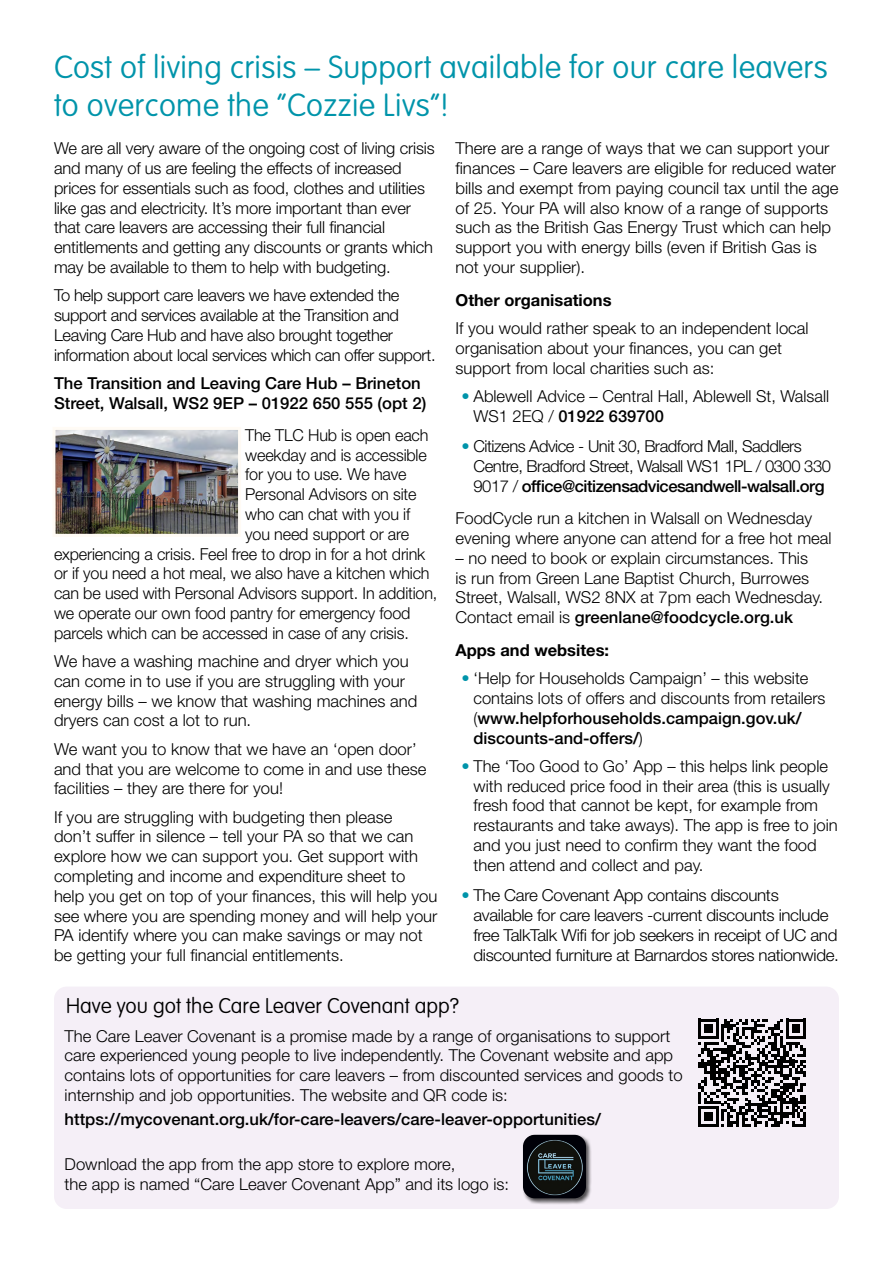
<style>
.page{position:relative;width:893px;height:1263px;background:#fff}
.page>*{position:absolute;margin:0;border:0;box-sizing:border-box;transform-origin:0 0}
.Heading_5{font:100 31.5px/37.8px "VAG Rounded Std";letter-spacing:.01em;color:#0094aa}
.Heading_3{font:100 21px "VAG Rounded Std";color:#000}
.t1{font:300 16.5px/19.8px "Helvetica Neue LT Std";color:#000}
.t2{font:300 16.5px/19.8px "Helvetica Neue LT Std";letter-spacing:-.02em;color:#000}
.t3{font:500 16.5px/19.8px "Helvetica Neue LT Std";color:#000}
.t4{font:300 16.5px/19.8px "Helvetica Neue LT Std";letter-spacing:-.03em;color:#000}
.t5{font:700 16.5px "Helvetica Neue LT Std";color:#000}
.s1{color:#0094aa}
.s2{font-weight:500}
</style>
<div class="page">
<img style="left:56px;top:431px;width:181px;height:102px">
<div style="left:52px;top:427px;width:189px;height:110px;border:3px solid #fffbf5"></div>
<div style="left:54px;top:986px;width:785px;height:223px;background:#f5eff7;border-radius:13px"></div>
<svg style="left:698px;top:1018px;width:108px;height:109px"></svg>
<hr style="left:803px;top:1112px;width:3px;height:15px;background:#000">
<div style="left:522px;top:1134px;width:70px;height:70px;background:#000;opacity:.68"></div>
<img style="left:523px;top:1135px;width:63px;height:63px">
<h5 class="Heading_5" style="left:54px;top:49px;width:775px">Cost of living crisis – Support available for our care leavers to overcome the “Cozzie Livs”!</h5>
<p class="t1" style="left:54px;top:138px;width:382px">We are all very aware of the ongoing cost of living crisis and many of us are feeling the effects of increased prices for essentials such as food, clothes and utilities like gas and electricity. It’s more important than ever that care leavers are accessing their full financial entitlements and getting any discounts or grants which may be available to them to help with budgeting.</p>
<p class="t2" style="left:54px;top:285px;width:383px">To help support care leavers we have extended the support and services available at the Transition and Leaving Care Hub and have also brought together information about local services which can offer support.</p>
<p class="t3" style="left:54px;top:373px;width:374px">The Transition and Leaving Care Hub – Brineton<br>Street, Walsall, WS2 9EP – 01922 650 555 (opt 2)</p>
<p class="t1" style="left:245px;top:425px;width:185px">The TLC Hub is open each</p>
<p class="t1" style="left:245px;top:444px;width:183px">weekday and is accessible</p>
<p class="t1" style="left:245px;top:464px;width:163px">for you to use. We have</p>
<p class="t1" style="left:245px;top:484px;width:173px">Personal Advisors on site</p>
<p class="t1" style="left:245px;top:504px;width:166px">who can chat with you if</p>
<p class="t1" style="left:245px;top:524px;width:165px">you need support or are</p>
<p class="t1" style="left:54px;top:543px;width:373px">experiencing a crisis. Feel free to drop in for a hot drink</p>
<p class="t1" style="left:54px;top:563px;width:377px">or if you need a hot meal, we also have a kitchen which</p>
<p class="t1" style="left:54px;top:583px;width:385px">can be used with Personal Advisors support. In addition,</p>
<p class="t1" style="left:54px;top:603px;width:358px">we operate our own food pantry for emergency food</p>
<p class="t1" style="left:54px;top:623px;width:356px">parcels which can be accessed in case of any crisis.</p>
<p class="t1" style="left:54px;top:651px;width:365px">We have a washing machine and dryer which you can come in to use if you are struggling with your energy bills – we know that washing machines and dryers can cost a lot to run.</p>
<p class="t1" style="left:54px;top:739px;width:374px">We want you to know that we have an ‘open door’ and that you are welcome to come in and use these facilities – they are there for you!</p>
<p class="t1" style="left:54px;top:806px;width:385px">If you are struggling with budgeting then please<br>don’t suffer in silence – tell your PA so that we can explore how we can support you. Get support with completing and income and expenditure sheet to help you get on top of your finances, this will help you see where you are spending money and will help your PA identify where you can make savings or may not be getting your full financial entitlements.</p>
<p class="t1" style="left:455px;top:138px;width:385px">There are a range of ways that we can support your finances – Care leavers are eligible for reduced water bills and exempt from paying council tax until the age of 25. Your PA will also know of a range of supports such as the British Gas Energy Trust which can help support you with energy bills (even if British Gas is not your supplier).</p>
<p class="t5" style="left:455px;top:290px;width:158px">Other organisations</p>
<p class="t1" style="left:455px;top:318px;width:355px">If you would rather speak to an independent local organisation about your finances, you can get support from local charities such as:</p>
<p class="t1" style="left:473px;top:386px;width:357px;text-indent:-12px"><span class="s1">•</span> Ablewell Advice – Central Hall, Ablewell St, Walsall<br>WS1 2EQ / <span class="s2">01922 639700</span></p>
<p class="t4" style="left:473px;top:436px;width:359px;text-indent:-12px"><span class="s1">•</span> Citizens Advice - Unit 30, Bradford Mall, Saddlers<br>Centre, Bradford Street, Walsall WS1 1PL / 0300 330<br>9017 / <span class="s2">office@citizensadvicesandwell-walsall.org</span></p>
<p class="t1" style="left:455px;top:508px;width:378px">FoodCycle run a kitchen in Walsall on Wednesday evening where anyone can attend for a free hot meal</p>
<p class="t1" style="left:455px;top:548px;width:369px">– no need to book or explain circumstances. This is run from Green Lane Baptist Church, Burrowes Street, Walsall, WS2 8NX at 7pm each Wednesday.<br>Contact email is <span class="s2">greenlane@foodcycle.org.uk</span></p>
<p class="t5" style="left:455px;top:640px;width:155px">Apps and websites:</p>
<p class="t1" style="left:473px;top:668px;width:354px;text-indent:-12px"><span class="s1">•</span> ‘Help for Households Campaign’ – this website contains lots of offers and discounts from retailers (<span class="s2">www.helpforhouseholds.campaign.gov.uk/ discounts-and-offers/</span>)</p>
<p class="t1" style="left:473px;top:756px;width:366px;text-indent:-12px"><span class="s1">•</span> The ‘Too Good to Go’ App – this helps link people with reduced price food in their area (this is usually fresh food that cannot be kept, for example from restaurants and take aways). The app is free to join and you just need to confirm they want the food then attend and collect and pay.</p>
<p class="t2" style="left:473px;top:885px;width:367px;text-indent:-12px"><span class="s1">•</span> The Care Covenant App contains discounts available for care leavers -current discounts include free TalkTalk Wifi for job seekers in receipt of UC and discounted furniture at Barnardos stores nationwide.</p>
<h3 class="Heading_3" style="left:66px;top:994px;width:395px">Have you got the Care Leaver Covenant app?</h3>
<p class="t1" style="left:65px;top:1025px;width:619px">The Care Leaver Covenant is a promise made by a range of organisations to support care experienced young people to live independently. The Covenant website and app contains lots of opportunities for care leavers – from discounted services and goods to internship and job opportunities. The website and QR code is:</p>
<p class="t3" style="left:65px;top:1109px;width:538px">https://mycovenant.org.uk/for-care-leavers/care-leaver-opportunities/</p>
<p class="t1" style="left:65px;top:1154px;width:446px">Download the app from the app store to explore more,<br>the app is named “Care Leaver Covenant App” and its logo is:</p>
</div>
